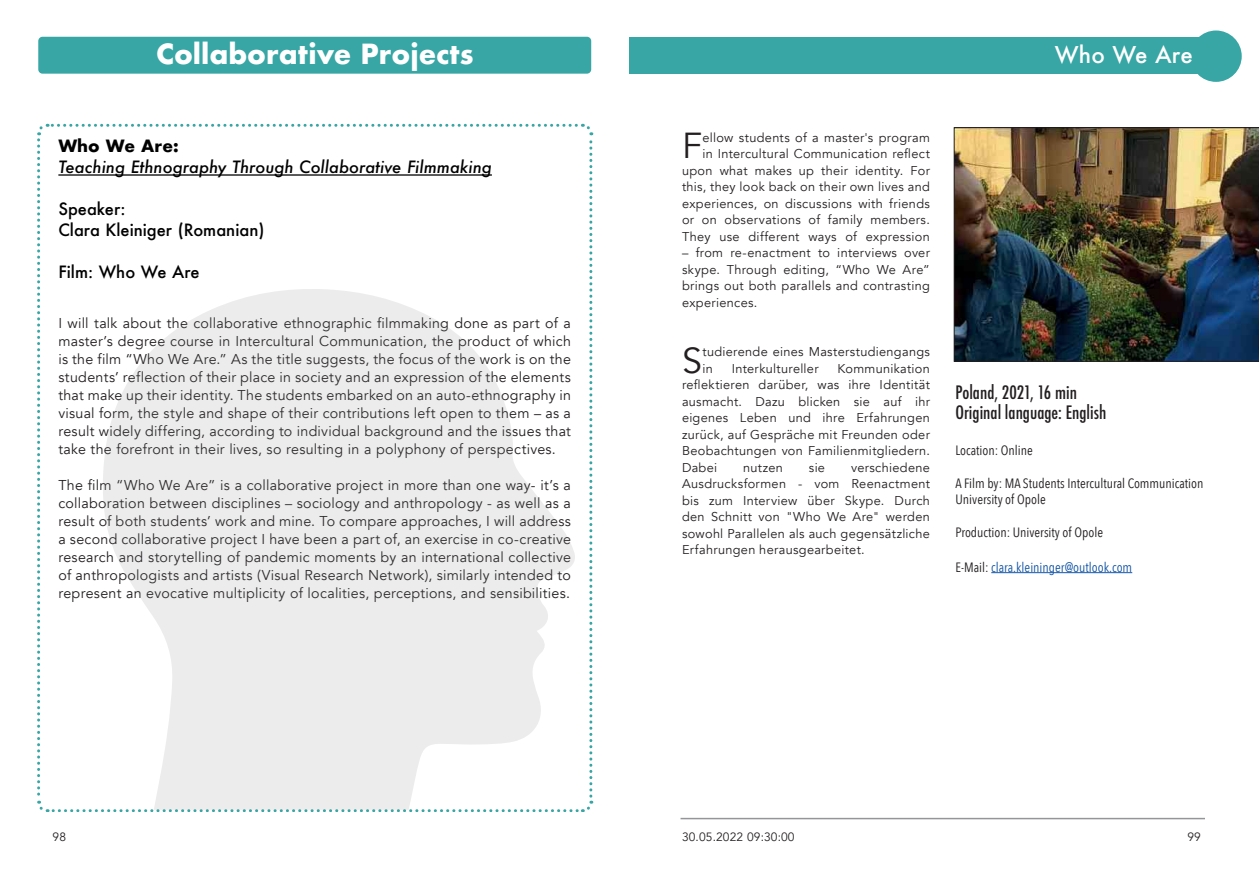
<style>
.page{position:relative;width:1259px;height:893px;background:#fff}
.page>*{position:absolute;margin:0;border:0;box-sizing:border-box;transform-origin:0 0}
.t1{font:36px "Avenir";color:#231f20}
.t2{font:700 27px "Futura";color:#fff}
.t3{font:500 22.5px "Futura";letter-spacing:.01em;color:#fff}
.t4{font:500 condensed 18px/19.5px "Futura";color:#231f20}
.t5{font:italic 500 16.5px "Futura";color:#000}
.t6{font:500 16.5px/21px "Futura";color:#000}
.t7{font:700 16.5px "Futura";color:#000}
.t8{font:14.25px/18px "Avenir";letter-spacing:.02em;color:#231f20;text-align:justify}
.t9{font:13.5px/16.5px "Avenir Next Condensed";color:#231f20}
.t10{font:13.5px "Avenir Next Condensed";color:#1556a6}
.t11{font:12.75px/16.5px "Avenir";letter-spacing:.025em;color:#231f20;text-align:justify}
.t12{font:12px "Avenir";letter-spacing:.01em;color:#231f20}
.s1{color:#231f20}
.s2{font-family:"Futura";font-weight:500;font-size:13.5px}
</style>
<div class="page">
<hr style="left:680px;top:818px;width:525px;height:1px;background:#939598">
<svg style="left:37px;top:123px;width:557px;height:689px"></svg>
<div style="left:38px;top:37px;width:553px;height:37px;background:#37a6a4;border-radius:4px"></div>
<hr style="left:58px;top:174px;width:434px;height:2px;background:#000">
<div style="left:1190px;top:31px;width:51px;height:51px;background:#37a6a4;border-radius:50%"></div>
<div style="left:629px;top:37px;width:587px;height:37px;background:#37a6a4"></div>
<img style="left:954px;top:128px;width:305px;height:233px">
<hr style="left:991px;top:572px;width:141px;height:1px;background:#1556a6">
<svg style="left:101px;top:287px;width:475px;height:523px;fill:#ececec"></svg>
<h2 class="t2" style="left:156px;top:35px;width:319px">Collaborative Projects</h2>
<h3 class="t3" style="left:1054px;top:39px;width:140px">Who We Are</h3>
<p class="t7" style="left:58px;top:134px;width:122px">Who We Are:</p>
<p class="t5" style="left:58px;top:156px;width:435px">Teaching Ethnography Through Collaborative Filmmaking</p>
<p class="t6" style="left:58px;top:199px;width:207px">Speaker:<br>Clara Kleiniger (Romanian)</p>
<p class="t6" style="left:58px;top:262px;width:143px">Film: Who We Are</p>
<p class="t8" style="left:58px;top:315px;width:514px">I will talk about the collaborative ethnographic filmmaking done as part of a master’s degree course in Intercultural Communication, the product of which is the film “Who We Are.” As the title suggests, the focus of the work is on the students’ reflection of their place in society and an expression of the elements that make up their identity. The students embarked on an auto-ethnography in visual form, the style and shape of their contributions left open to them – as a result widely differing, according to individual background and the issues that take the forefront in their lives, so resulting in a polyphony of perspectives.</p>
<p class="t8" style="left:58px;top:477px;width:514px">The film “Who We Are” is a collaborative project in more than one way- it’s a collaboration between disciplines – sociology and anthropology - as well as a result of both students’ work and mine. To compare approaches, I will address a second collaborative project I have been a part of, an exercise in co-creative research and storytelling of pandemic moments by an international collective of anthropologists and artists (Visual Research Network), similarly intended to represent an evocative multiplicity of localities, perceptions, and sensibilities.</p>
<p class="t11" style="left:682px;top:129px;width:249px;text-align:right">ellow students of a master's program<br>in Intercultural Communication reflect upon what makes up their identity. For this, they look back on their own lives and experiences, on discussions with friends or on observations of family members.<br>They use different ways of expression</p>
<p class="t11" style="left:682px;top:245px;width:249px">– from re-enactment to interviews over skype. Through editing, “Who We Are” brings out both parallels and contrasting experiences.</p>
<h1 class="t1" style="left:682px;top:339px;width:22px">S</h1>
<p class="t11" style="left:702px;top:344px;width:229px">tudierende eines Masterstudiengangs in</p>
<h1 class="t1" style="left:682px;top:124px;width:22px">F</h1>
<p class="t11" style="left:682px;top:360px;width:249px;text-indent:155px">Kommunikation reflektieren darüber, was ihre Identität ausmacht. Dazu blicken sie auf ihr eigenes Leben und ihre Erfahrungen zurück, auf Gespräche mit Freunden oder Beobachtungen von Familienmitgliedern.<br>Dabei</p>
<p class="t11" style="left:732px;top:360px;width:88px">Interkultureller</p>
<p class="t11" style="left:682px;top:459px;width:249px;text-indent:169px">verschiedene Ausdrucksformen - vom Reenactment bis zum Interview über Skype. Durch den Schnitt von "Who We Are" werden sowohl Parallelen als auch gegensätzliche Erfahrungen herausgearbeitet.</p>
<p class="t11" style="left:743px;top:459px;width:41px">nutzen</p>
<p class="t11" style="left:809px;top:459px;width:18px">sie</p>
<p class="t4" style="left:955px;top:383px;width:152px">Poland, 2021, 16 min<br>Original language: English</p>
<p class="t9" style="left:955px;top:441px;width:79px">Location: Online</p>
<p class="t9" style="left:955px;top:474px;width:249px">A Film by: MA Students Intercultural Communication<br>University of Opole</p>
<p class="t9" style="left:955px;top:523px;width:149px">Production: University of Opole</p>
<p class="t10" style="left:955px;top:555px;width:178px"><span class="s1">E-Mail:</span> clara.kleininger@outlook.com</p>
<p class="t12" style="left:53px;top:829px;width:21px">98<span class="s2">98</span></p>
<p class="t12" style="left:682px;top:829px;width:114px">30.05.2022 09:30:00</p>
<p class="t12" style="left:1187px;top:829px;width:15px">99</p>
</div>
